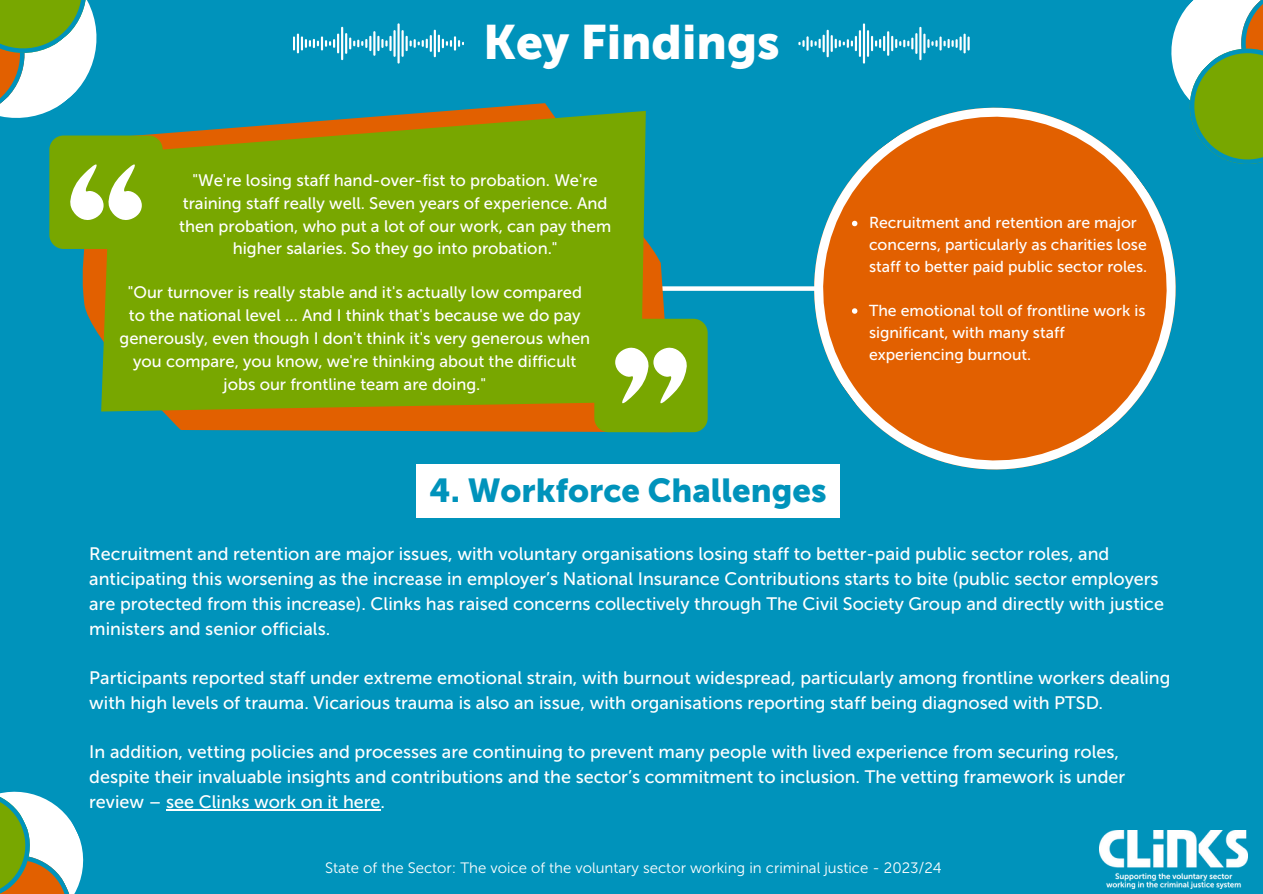
<style>
.page{position:relative;width:1263px;height:894px;background:#fff}
.page>*{position:absolute;margin:0;border:0;box-sizing:border-box;transform-origin:0 0}
.t1{font:48px "Museo Sans 900";color:#fff}
.t2{font:33px "Museo Sans 900";color:#0093bb}
.t3{font:18px/24.8px "Museo Sans 500";color:#fff}
.t4{font:16.65px/23px "Museo Sans 500";color:#fff;text-align:center}
.t5{font:16.5px/23px "Museo Sans 500";color:#fff;text-align:center}
.t6{font:15.75px/21.9px "Museo Sans 500";color:#fff}
.t7{font:15px "Museo Sans 300";color:#fff}
</style>
<div class="page">
<div style="left:0;top:0;width:1263px;height:893px;background:#0093bb"></div>
<hr style="left:166px;top:808px;width:215px;height:2px;background:#fff">
<img style="left:1100px;top:830px;width:147px;height:58px">
<div style="left:416px;top:464px;width:424px;height:53px;background:#fff"></div>
<svg style="left:0;top:791px;width:84px;height:102px"></svg>
<svg style="left:0;top:0;width:97px;height:118px"></svg>
<svg style="left:1171px;top:0;width:92px;height:164px;background:#9cc074"></svg>
<svg style="left:814px;top:84px;width:386px;height:386px"></svg>
<svg style="left:852px;top:221px;width:5px;height:5px"></svg>
<svg style="left:852px;top:308px;width:5px;height:5px"></svg>
<div style="left:646px;top:286px;width:170px;height:5px;background:#fff"></div>
<svg style="left:81px;top:103px;width:591px;height:329px"></svg>
<svg style="left:101px;top:111px;width:545px;height:300px;background:#79a206"></svg>
<svg style="left:49px;top:135px;width:114px;height:114px;background:#8bb42c"></svg>
<svg style="left:594px;top:319px;width:113px;height:113px;background:#8db42a"></svg>
<svg style="left:798px;top:23px;width:171px;height:41px"></svg>
<svg style="left:293px;top:23px;width:171px;height:41px"></svg>
<h2 class="t1" style="left:483px;top:14px;width:298px">Key Findings</h2>
<h3 class="t4" style="left:179px;top:168px;width:433px">"We're losing staff hand-over-fist to probation. We're training staff really well. Seven years of experience. And then probation, who put a lot of our work, can pay them higher salaries. So they go into probation."</h3>
<p class="t5" style="left:120px;top:281px;width:472px">"Our turnover is really stable and it's actually low compared to the national level … And I think that's because we do pay generously, even though I don't think it's very generous when you compare, you know, we're thinking about the difficult jobs our frontline team are doing."</p>
<p class="t2" style="left:430px;top:471px;width:399px">4. Workforce Challenges</p>
<p class="t6" style="left:869px;top:212px;width:280px">Recruitment and retention are major concerns, particularly as charities lose staff to better paid public sector roles.</p>
<h3 class="t6" style="left:869px;top:299px;width:278px">The emotional toll of frontline work is significant, with many staff experiencing burnout.</h3>
<h1 class="t3" style="left:89px;top:541px;width:1076px">Recruitment and retention are major issues, with voluntary organisations losing staff to better-paid public sector roles, and anticipating this worsening as the increase in employer’s National Insurance Contributions starts to bite (public sector employers are protected from this increase). Clinks has raised concerns collectively through The Civil Society Group and directly with justice ministers and senior officials.</h1>
<p class="t3" style="left:89px;top:665px;width:1083px">Participants reported staff under extreme emotional strain, with burnout widespread, particularly among frontline workers dealing with high levels of trauma. Vicarious trauma is also an issue, with organisations reporting staff being diagnosed with PTSD.</p>
<p class="t3" style="left:89px;top:739px;width:1037px">In addition, vetting policies and processes are continuing to prevent many people with lived experience from securing roles, despite their invaluable insights and contributions and the sector’s commitment to inclusion. The vetting framework is under review – see Clinks work on it here.</p>
<p class="t7" style="left:325px;top:858px;width:618px">State of the Sector: The voice of the voluntary sector working in criminal justice - 2023/24</p>
</div>
